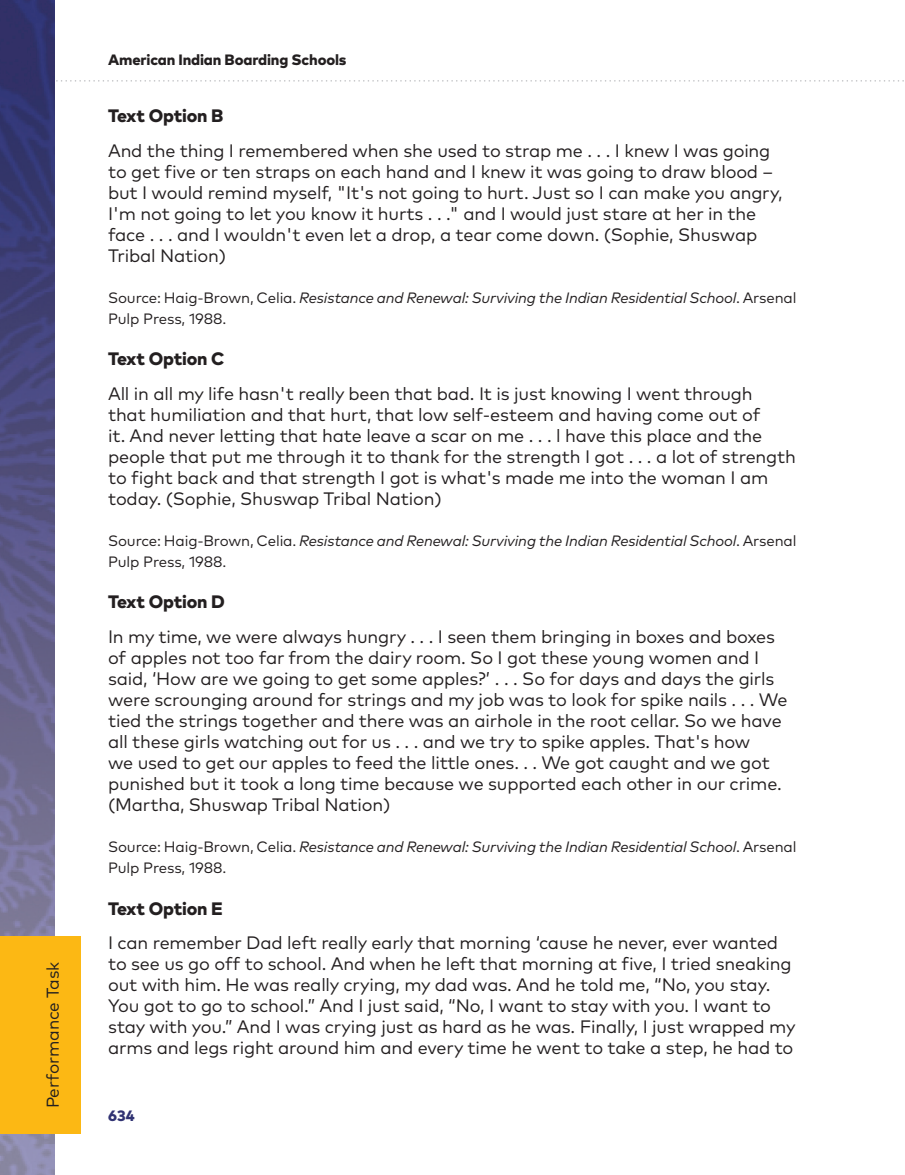
<style>
.page{position:relative;width:905px;height:1175px;background:#fff}
.page>*{position:absolute;margin:0;border:0;box-sizing:border-box;transform-origin:0 0}
.t1{font:18px/21px "Mark Pro";letter-spacing:-.01em;color:#231f20}
.t2{font:800 18px "Mark Pro";letter-spacing:-.01em;color:#231f20}
.t3{font:17.1px "Mark Pro";letter-spacing:-.01em;color:#231f20}
.t4{font:italic 15px/21px "Mark Pro";letter-spacing:-.01em;color:#231f20}
.t5{font:800 15px "Mark Pro";letter-spacing:-.01em;color:#231f20}
.t6{font:800 15px "Mark Pro";color:#313373}
.s1{font-style:normal}
</style>
<div class="page">
<svg style="left:54px;top:80px;width:850px;height:2px"></svg>
<img style="left:0;top:0;width:54px;height:1174px">
<div style="left:0;top:936px;width:80px;height:198px;background:#fcb814"></div>
<div style="left:27px;top:936px;width:54px;height:198px;background:#fcb814"></div>
<p class="t3" style="left:40px;top:1108px;width:148px;rotate:-90deg">Performance Task</p>
<p class="t5" style="left:108px;top:48px;width:240px">American Indian Boarding Schools</p>
<p class="t2" style="left:108px;top:102px;width:117px">Text Option B</p>
<p class="t1" style="left:108px;top:138px;width:676px">And the thing I remembered when she used to strap me . . . I knew I was going to get five or ten straps on each hand and I knew it was going to draw blood – but I would remind myself, "It's not going to hurt. Just so I can make you angry, I'm not going to let you know it hurts . . ." and I would just stare at her in the face . . . and I wouldn't even let a drop, a tear come down. (Sophie, Shuswap Tribal Nation)</p>
<p class="t4" style="left:108px;top:286px;width:690px"><span class="s1">Source: Haig-Brown, Celia.</span> Resistance and Renewal: Surviving the Indian Residential School<span class="s1">. Arsenal<br>Pulp Press, 1988.</span></p>
<p class="t2" style="left:108px;top:345px;width:118px">Text Option C</p>
<p class="t1" style="left:108px;top:381px;width:689px">All in all my life hasn't really been that bad. It is just knowing I went through<br>that humiliation and that hurt, that low self-esteem and having come out of<br>it. And never letting that hate leave a scar on me . . . l have this place and the people that put me through it to thank for the strength I got . . . a lot of strength to fight back and that strength I got is what's made me into the woman I am today. (Sophie, Shuswap Tribal Nation)</p>
<p class="t4" style="left:108px;top:529px;width:690px"><span class="s1">Source: Haig-Brown, Celia.</span> Resistance and Renewal: Surviving the Indian Residential School<span class="s1">. Arsenal<br>Pulp Press, 1988.</span></p>
<p class="t2" style="left:108px;top:588px;width:118px">Text Option D</p>
<p class="t1" style="left:108px;top:624px;width:681px">In my time, we were always hungry . . . I seen them bringing in boxes and boxes of apples not too far from the dairy room. So I got these young women and I said, ‘How are we going to get some apples?’ . . . So for days and days the girls were scrounging around for strings and my job was to look for spike nails . . . We tied the strings together and there was an airhole in the root cellar. So we have all these girls watching out for us . . . and we try to spike apples. That's how<br>we used to get our apples to feed the little ones. . . We got caught and we got punished but it took a long time because we supported each other in our crime. (Martha, Shuswap Tribal Nation)</p>
<p class="t4" style="left:108px;top:835px;width:690px"><span class="s1">Source: Haig-Brown, Celia.</span> Resistance and Renewal: Surviving the Indian Residential School<span class="s1">. Arsenal<br>Pulp Press, 1988.</span></p>
<p class="t2" style="left:108px;top:894px;width:116px">Text Option E</p>
<p class="t1" style="left:108px;top:930px;width:689px">I can remember Dad left really early that morning ‘cause he never, ever wanted to see us go off to school. And when he left that morning at five, I tried sneaking out with him. He was really crying, my dad was. And he told me, “No, you stay.<br>You got to go to school.” And I just said, “No, I want to stay with you. I want to stay with you.” And I was crying just as hard as he was. Finally, I just wrapped my arms and legs right around him and every time he went to take a step, he had to</p>
<p class="t6" style="left:108px;top:1104px;width:28px">634</p>
</div>
